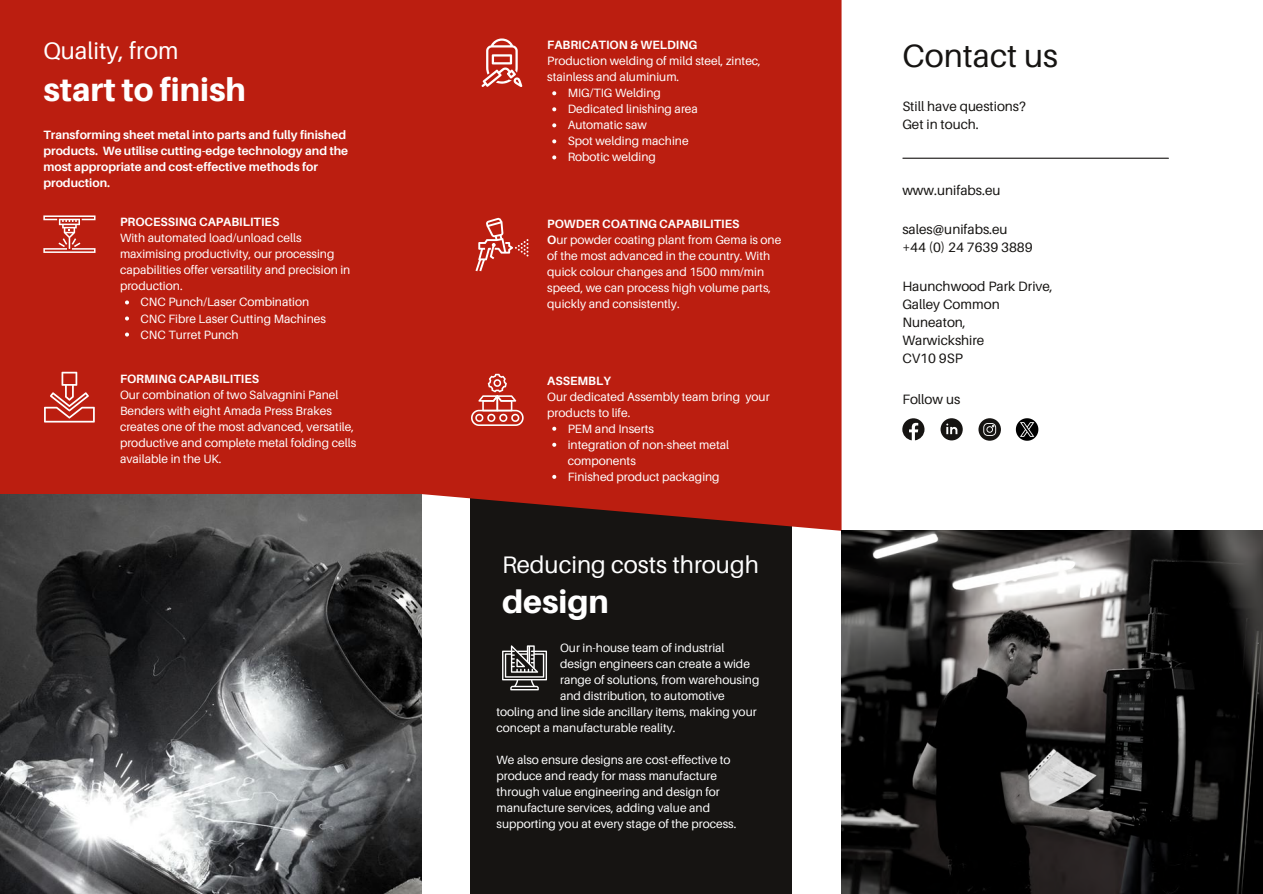
<style>
.page{position:relative;width:1263px;height:894px;background:#fff}
.page>*{position:absolute;margin:0;border:0;box-sizing:border-box;transform-origin:0 0}
.t1{font:800 32.25px "Aileron";color:#fff}
.t2{font:32.25px "Aileron";color:#161412}
.t3{font:23.85px "Aileron";color:#fff}
.t4{font:13.5px/18px "Aileron";color:#161412}
.t5{font:12px/16px "Aileron";color:#fff}
.t6{font:700 12px/16px "Aileron";color:#fff}
.s1{font-weight:700}
</style>
<div class="page">
<div style="left:470px;top:411px;width:322px;height:482px;background:#161412"></div>
<div style="left:0;top:0;width:841px;height:530px;background:#bb1e10"></div>
<img style="left:842px;top:530px;width:421px;height:363px">
<img style="left:0;top:494px;width:421px;height:399px">
<svg style="left:44px;top:371px;width:51px;height:51px"></svg>
<svg style="left:43px;top:215px;width:52px;height:37px"></svg>
<svg style="left:502px;top:645px;width:45px;height:45px"></svg>
<hr style="left:903px;top:158px;width:265px;height:1px;background:#161412">
<svg style="left:482px;top:38px;width:40px;height:49px"></svg>
<svg style="left:475px;top:217px;width:53px;height:54px"></svg>
<svg style="left:471px;top:373px;width:53px;height:52px"></svg>
<svg style="left:902px;top:418px;width:22px;height:22px"></svg>
<svg style="left:940px;top:418px;width:23px;height:22px"></svg>
<svg style="left:978px;top:418px;width:23px;height:22px"></svg>
<svg style="left:1016px;top:418px;width:22px;height:22px"></svg>
<svg style="left:125px;top:300px;width:4px;height:4px"></svg>
<svg style="left:125px;top:316px;width:4px;height:4px"></svg>
<svg style="left:125px;top:332px;width:4px;height:4px"></svg>
<svg style="left:552px;top:91px;width:4px;height:4px"></svg>
<svg style="left:552px;top:107px;width:4px;height:4px"></svg>
<svg style="left:552px;top:123px;width:4px;height:4px"></svg>
<svg style="left:552px;top:139px;width:4px;height:4px"></svg>
<svg style="left:552px;top:155px;width:4px;height:4px"></svg>
<svg style="left:552px;top:426px;width:4px;height:4px"></svg>
<svg style="left:552px;top:442px;width:4px;height:4px"></svg>
<svg style="left:552px;top:474px;width:4px;height:4px"></svg>
<h2 class="t3" style="left:43px;top:36px;width:137px">Quality, from</h2>
<h1 class="t1" style="left:43px;top:69px;width:204px">start to finish</h1>
<p class="t6" style="left:43px;top:126px;width:306px">Transforming sheet metal into parts and fully finished products. We utilise cutting-edge technology and the most appropriate and cost-effective methods for production.</p>
<p class="t6" style="left:120px;top:214px;width:161px">PROCESSING CAPABILITIES</p>
<p class="t5" style="left:120px;top:230px;width:183px">With automated load/unload cells</p>
<p class="t5" style="left:120px;top:246px;width:216px">maximising productivity, our processing</p>
<p class="t5" style="left:120px;top:262px;width:232px">capabilities offer versatility and precision in</p>
<p class="t5" style="left:120px;top:278px;width:64px">production.</p>
<p class="t5" style="left:140px;top:294px;width:170px">CNC Punch/Laser Combination</p>
<p class="t5" style="left:140px;top:310px;width:187px">CNC Fibre Laser Cutting Machines</p>
<p class="t5" style="left:140px;top:326px;width:100px">CNC Turret Punch</p>
<p class="t6" style="left:120px;top:370px;width:141px">FORMING CAPABILITIES</p>
<p class="t5" style="left:120px;top:386px;width:238px">Our combination of two Salvagnini Panel Benders with eight Amada Press Brakes creates one of the most advanced, versatile, productive and complete metal folding cells available in the UK.</p>
<p class="t6" style="left:547px;top:37px;width:152px">FABRICATION &amp; WELDING</p>
<p class="t5" style="left:547px;top:53px;width:215px">Production welding of mild steel, zintec,</p>
<p class="t5" style="left:547px;top:69px;width:133px">stainless and aluminium.</p>
<p class="t5" style="left:568px;top:85px;width:95px">MIG/TIG Welding</p>
<p class="t5" style="left:568px;top:101px;width:132px">Dedicated linishing area</p>
<p class="t5" style="left:568px;top:117px;width:81px">Automatic saw</p>
<p class="t5" style="left:568px;top:133px;width:122px">Spot welding machine</p>
<p class="t5" style="left:568px;top:149px;width:90px">Robotic welding</p>
<p class="t5" style="left:547px;top:216px;width:236px"><span class="s1">POWDER COATING CAPABILITIES<br>O</span>ur powder coating plant from Gema is one of the most advanced in the country. With quick colour changes and 1500 mm/min speed, we can process high volume parts, quickly and consistently.</p>
<p class="t6" style="left:547px;top:372px;width:65px">ASSEMBLY</p>
<p class="t5" style="left:547px;top:388px;width:224px">Our dedicated Assembly team bring your</p>
<p class="t5" style="left:547px;top:404px;width:85px">products to life.</p>
<p class="t5" style="left:568px;top:420px;width:88px">PEM and Inserts</p>
<p class="t5" style="left:568px;top:436px;width:163px">integration of non-sheet metal</p>
<p class="t5" style="left:568px;top:452px;width:70px">components</p>
<p class="t5" style="left:568px;top:468px;width:154px">Finished product packaging</p>
<h2 class="t3" style="left:502px;top:550px;width:258px">Reducing costs through</h2>
<h1 class="t1" style="left:502px;top:581px;width:108px">design</h1>
<p class="t5" style="left:560px;top:639px;width:201px">Our in-house team of industrial design engineers can create a wide range of solutions, from warehousing and distribution, to automotive</p>
<p class="t5" style="left:496px;top:703px;width:262px">tooling and line side ancillary items, making your concept a manufacturable reality.</p>
<p class="t5" style="left:496px;top:751px;width:241px">We also ensure designs are cost-effective to produce and ready for mass manufacture through value engineering and design for manufacture services, adding value and supporting you at every stage of the process.</p>
<h1 class="t2" style="left:902px;top:36px;width:157px">Contact us</h1>
<p class="t4" style="left:902px;top:97px;width:125px">Still have questions?<br>Get in touch.</p>
<p class="t4" style="left:902px;top:181px;width:100px">www.unifabs.eu</p>
<p class="t4" style="left:902px;top:220px;width:132px">sales@unifabs.eu +44 (0) 24 7639 3889</p>
<p class="t4" style="left:902px;top:277px;width:152px">Haunchwood Park Drive,<br>Galley Common<br>Nuneaton,<br>Warwickshire<br>CV10 9SP</p>
<p class="t4" style="left:902px;top:390px;width:60px">Follow us</p>
</div>
